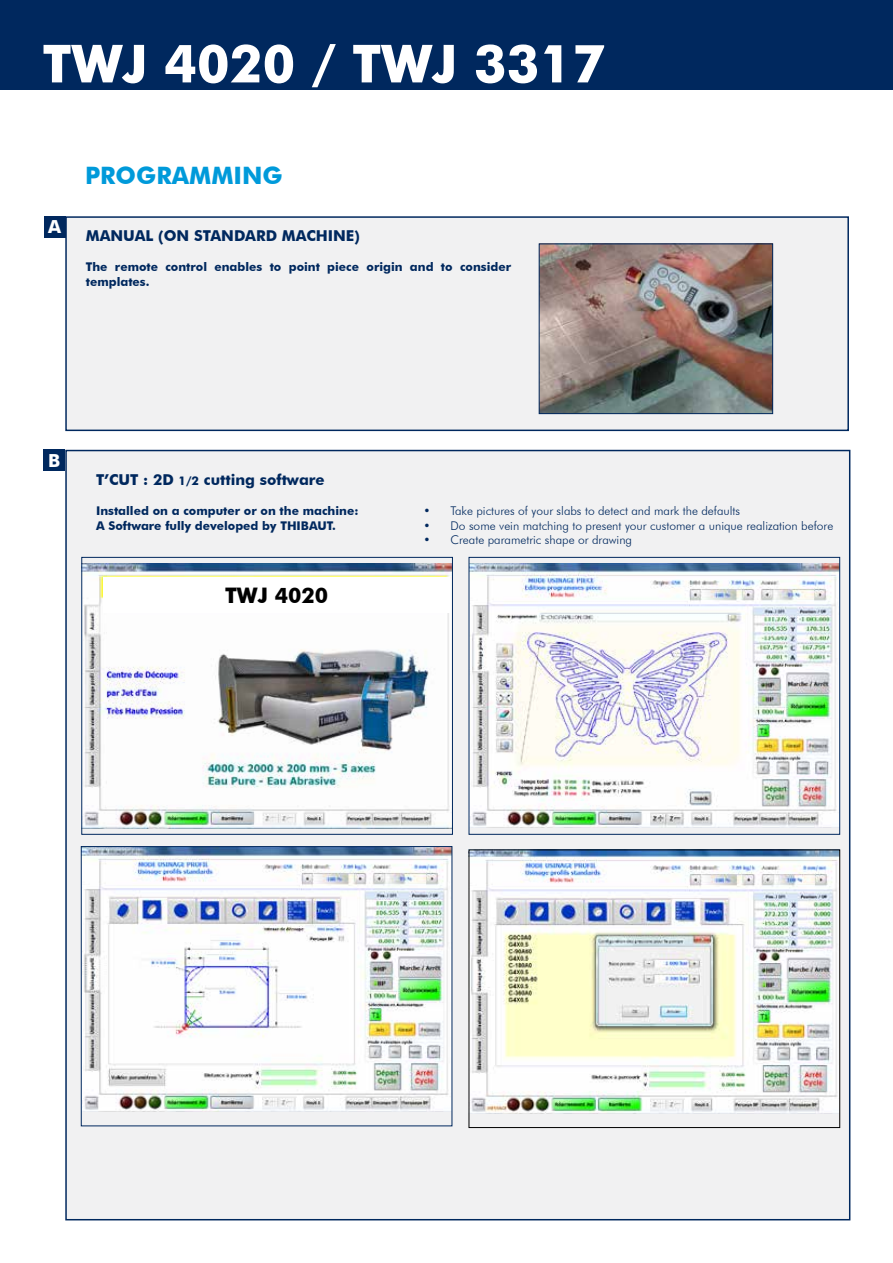
<style>
.page{position:relative;width:893px;height:1263px;background:#fff}
.page>*{position:absolute;margin:0;border:0;box-sizing:border-box;transform-origin:0 0}
.t1{font:700 52.5px "Futura BT";color:#fff}
.t2{font:700 24px "Futura BT";color:#009ada}
.t3{font:700 21.45px "Futura BT";color:#000}
.t4{font:700 18px "Futura BT";color:#fff}
.t5{font:700 15px "Futura BT";color:#00285e}
.t6{font:300 12px "Futura BT";color:#00285e}
.t7{font:700 12px/14.4px "Futura BT";color:#00285e}
.s1{font-size:12px}
</style>
<div class="page">
<div style="left:0;top:0;width:893px;height:90px;background:#00285e"></div>
<div style="left:65px;top:450px;width:785px;height:770px;background:#f1f1f2;border:2px solid #00285e"></div>
<img style="left:471px;top:564px;width:367px;height:264px">
<div style="left:469px;top:557px;width:371px;height:278px;border:1px solid #00285e"></div>
<img style="left:83px;top:848px;width:367px;height:263px">
<div style="left:81px;top:846px;width:371px;height:280px;border:1px solid #00285e"></div>
<img style="left:471px;top:852px;width:367px;height:261px">
<div style="left:469px;top:850px;width:371px;height:278px;border:1px solid #000"></div>
<img style="left:83px;top:564px;width:368px;height:265px">
<div style="left:81px;top:557px;width:372px;height:278px;border:1px solid #00285e"></div>
<div style="left:103px;top:577px;width:347px;height:36px;background:#fff"></div>
<div style="left:65px;top:216px;width:784px;height:215px;background:#f1f1f2;border:2px solid #00285e"></div>
<img style="left:541px;top:246px;width:230px;height:166px">
<div style="left:539px;top:244px;width:234px;height:170px;border:1px solid #00285e"></div>
<div style="left:44px;top:216px;width:21px;height:21px;background:#00285e"></div>
<div style="left:43px;top:450px;width:22px;height:21px;background:#00285e"></div>
<h1 class="t1" style="left:43px;top:32px;width:564px">TWJ 4020 / TWJ 3317</h1>
<h3 class="t4" style="left:48px;top:216px;width:14px">A</h3>
<h2 class="t2" style="left:85px;top:161px;width:124px">programmING</h2>
<p class="t5" style="left:86px;top:227px;width:26px">MANUAL</p>
<p class="t5" style="left:158px;top:227px;width:203px">(on standard machine)</p>
<p class="t7" style="left:86px;top:260px;width:427px">The remote control enables to point piece origin and to consider templates.</p>
<h3 class="t4" style="left:48px;top:450px;width:12px">B</h3>
<p class="t5" style="left:96px;top:471px;width:230px">T’Cut : 2D <span class="s1">1/2</span> cutting software</p>
<p class="t7" style="left:96px;top:504px;width:264px">I nstalled on a computer or on the machine:<br>A Software fully developed by THIBAUT</p>
<p class="t7" style="left:332px;top:518px;width:5px">.</p>
<h3 class="t3" style="left:225px;top:583px;width:105px">TWJ 4020</h3>
<p class="t6" style="left:423px;top:504px;width:318px">• Take pictures of your slabs to detect and mark the defaults</p>
<p class="t6" style="left:423px;top:518px;width:411px">• Do some vein matching to present your customer a unique realization before</p>
<p class="t6" style="left:423px;top:532px;width:210px">• Create parametric shape or drawing</p>
</div>
